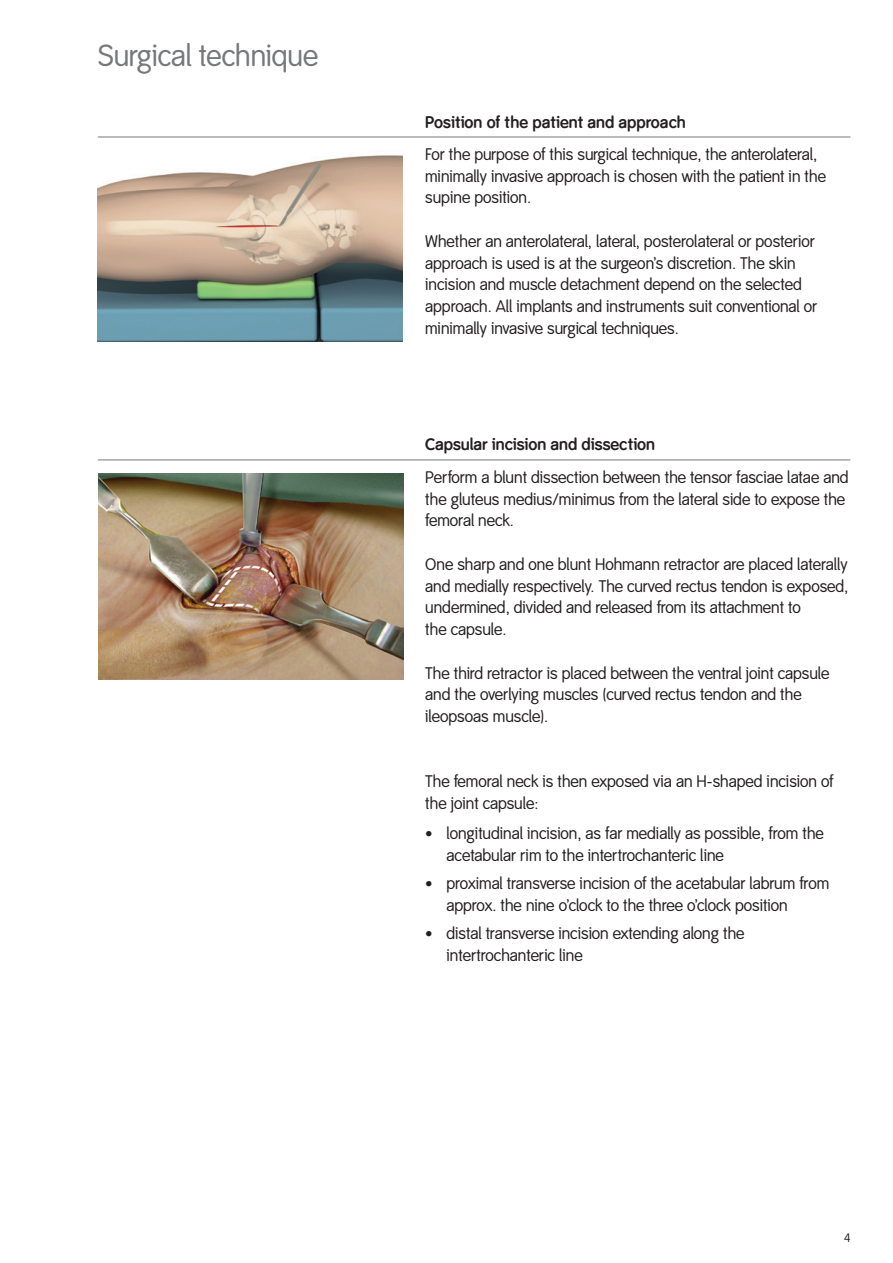
<style>
.page{position:relative;width:893px;height:1263px;background:#fff}
.page>*{position:absolute;margin:0;border:0;box-sizing:border-box;transform-origin:0 0}
._21_Titel_20P{font:30px "Smith&Nephew";color:#76787b}
.body_top_line{font:16.5px/21.8px "Smith&Nephew";color:#231f20}
.body_regular{font:16.5px/21.8px "Smith&Nephew";color:#231f20}
.body_11_black{font:16.5px/21.8px "Smith&Nephew";color:#231f20}
.title_bold_top_line{font:700 16.5px "Smith&Nephew";color:#231f20}
.t1{font:12px "Smith&Nephew";color:#231f20}
.s1{font-size:15px}
</style>
<div class="page">
<img style="left:98px;top:136px;width:305px;height:205px">
<hr style="left:98px;top:137px;width:752px;height:1px;background:#76787b">
<hr style="left:98px;top:459px;width:752px;height:1px;background:#76787b">
<img style="left:98px;top:473px;width:305px;height:206px">
<p class="_21_Titel_20P" style="left:98px;top:38px;width:222px">Surgical technique</p>
<p class="title_bold_top_line" style="left:425px;top:112px;width:262px">Position of the patient and approach</p>
<p class="body_top_line" style="left:425px;top:144px;width:402px">For the purpose of this surgical technique, the anterolateral, minimally invasive approach is chosen with the patient in the supine position.</p>
<p class="body_top_line" style="left:425px;top:231px;width:393px">Whether an anterolateral, lateral, posterolateral or posterior approach is used is at the surgeon’s discretion. The skin incision and muscle detachment depend on the selected approach. All implants and instruments suit conventional or minimally invasive surgical techniques.</p>
<p class="title_bold_top_line" style="left:425px;top:435px;width:231px">Capsular incision and dissection</p>
<p class="body_top_line" style="left:425px;top:467px;width:425px">Perform a blunt dissection between the tensor fasciae latae and the gluteus medius/minimus from the lateral side to expose the femoral neck.</p>
<p class="body_regular" style="left:425px;top:554px;width:425px">One sharp and one blunt Hohmann retractor are placed laterally and medially respectively. The curved rectus tendon is exposed, undermined, divided and released from its attachment to<br>the capsule.</p>
<p class="body_regular" style="left:425px;top:662px;width:406px">The third retractor is placed between the ventral joint capsule and the overlying muscles (curved rectus tendon and the ileopsoas muscle).</p>
<p class="body_11_black" style="left:425px;top:771px;width:410px">The femoral neck is then exposed via an H-shaped incision of the joint capsule:</p>
<p class="body_top_line" style="left:446px;top:823px;width:379px;text-indent:-21px"><span class="s1">•</span> longitudinal incision, as far medially as possible, from the acetabular rim to the intertrochanteric line</p>
<p class="body_top_line" style="left:446px;top:873px;width:384px;text-indent:-21px"><span class="s1">•</span> proximal transverse incision of the acetabular labrum from approx. the nine o’clock to the three o’clock position</p>
<p class="body_top_line" style="left:446px;top:923px;width:300px;text-indent:-21px"><span class="s1">•</span> distal transverse incision extending along the intertrochanteric line</p>
<p class="t1" style="left:844px;top:1231px;width:8px">4</p>
</div>
